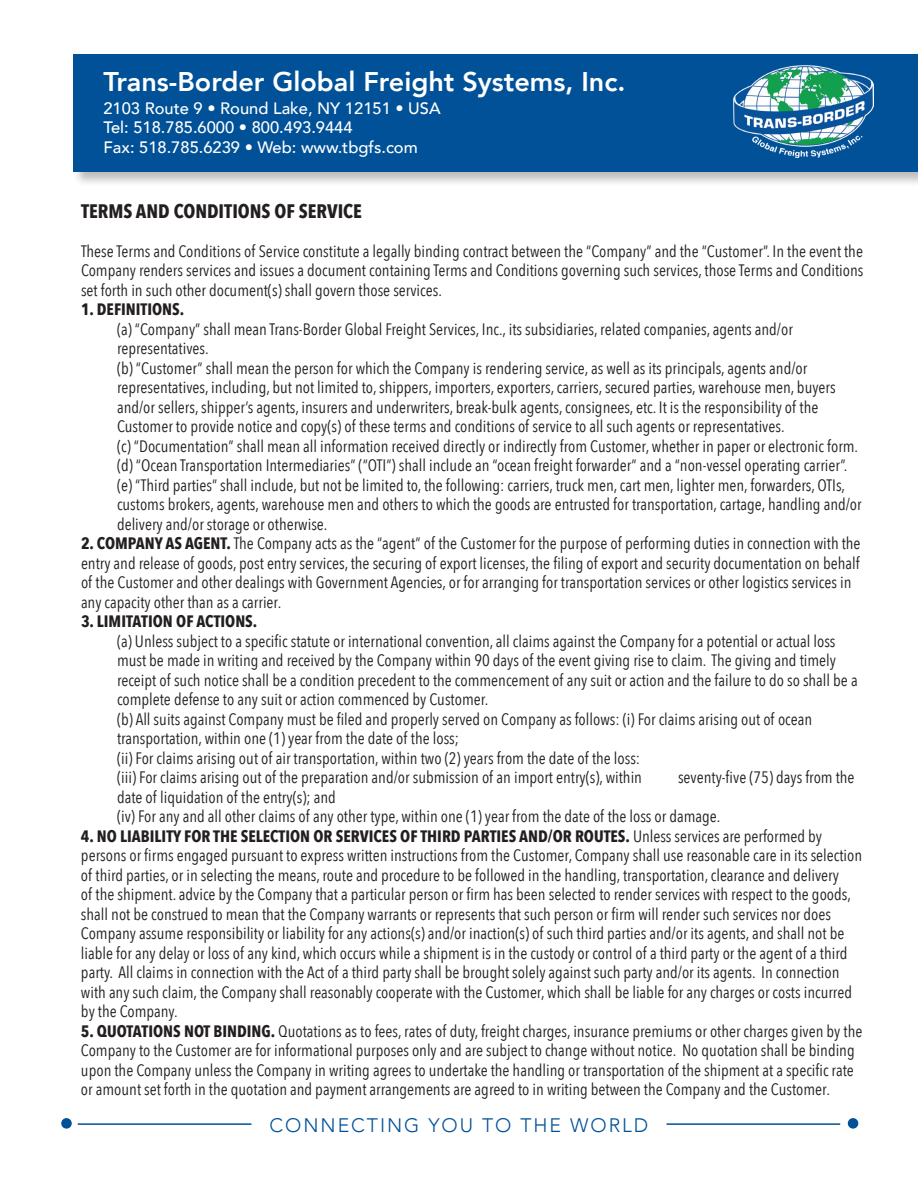
<style>
.page{position:relative;width:918px;height:1188px;background:#fff}
.page>*{position:absolute;margin:0;border:0;box-sizing:border-box;transform-origin:0 0}
.t1{font:800 27px "Avenir";color:#fff}
.t2{font:700 19.5px "Avenir Next Condensed";color:#231f20}
.t3{font:300 19.5px "Avenir";letter-spacing:.1em;color:#015198}
.t4{font:16.5px/19.5px "Avenir Next Condensed";color:#231f20}
.t5{font:500 16.5px/19.5px "Avenir";color:#fff}
.t6{font:700 16.5px "Avenir Next Condensed";color:#231f20}
.s1{font-weight:700}
</style>
<div class="page">
<hr style="left:78px;top:1123px;width:173px;height:2px;background:#015198">
<hr style="left:667px;top:1123px;width:173px;height:2px;background:#015198">
<div style="left:61px;top:1118px;width:11px;height:11px;background:#015198;border-radius:50%"></div>
<div style="left:848px;top:1118px;width:10px;height:11px;background:#015198;border-radius:50%"></div>
<div style="left:72px;top:53px;width:846px;height:134px;background:#231f20;opacity:.3"></div>
<div style="left:74px;top:54px;width:844px;height:118px;background:#015198"></div>
<img style="left:733px;top:65px;width:140px;height:93px">
<h1 class="t1" style="left:103px;top:61px;width:524px">Trans-Border Global Freight Systems, Inc.</h1>
<p class="t5" style="left:103px;top:97px;width:339px">2103 Route 9 • Round Lake, NY 12151 • USA<br>Tel: 518.785.6000 • 800.493.9444<br>Fax: 518.785.6239 • Web: www.tbgfs.com</p>
<p class="t2" style="left:81px;top:199px;width:283px">TERMS AND CONDITIONS OF SERVICE</p>
<p class="t4" style="left:81px;top:240px;width:784px;text-align:justify">These Terms and Conditions of Service constitute a legally binding contract between the “Company” and the “Customer”. In the event the Company renders services and issues a document containing Terms and Conditions governing such services, those Terms and Conditions set forth in such other document(s) shall govern those services.</p>
<p class="t6" style="left:81px;top:299px;width:105px">1. DEFINITIONS.</p>
<p class="t4" style="left:117px;top:318px;width:746px">(a) “Company” shall mean Trans-Border Global Freight Services, Inc., its subsidiaries, related companies, agents and/or representatives.<br>(b) “Customer” shall mean the person for which the Company is rendering service, as well as its principals, agents and/or representatives, including, but not limited to, shippers, importers, exporters, carriers, secured parties, warehouse men, buyers and/or sellers, shipper’s agents, insurers and underwriters, break-bulk agents, consignees, etc. It is the responsibility of the Customer to provide notice and copy(s) of these terms and conditions of service to all such agents or representatives.<br>(c) “Documentation” shall mean all information received directly or indirectly from Customer, whether in paper or electronic form. (d) “Ocean Transportation Intermediaries” (“OTI”) shall include an “ocean freight forwarder” and a “non-vessel operating carrier”. (e) “Third parties” shall include, but not be limited to, the following: carriers, truck men, cart men, lighter men, forwarders, OTIs, customs brokers, agents, warehouse men and others to which the goods are entrusted for transportation, cartage, handling and/or delivery and/or storage or otherwise.</p>
<p class="t4" style="left:81px;top:533px;width:781px"><span class="s1">2. COMPANY AS AGENT.</span> The Company acts as the “agent” of the Customer for the purpose of performing duties in connection with the entry and release of goods, post entry services, the securing of export licenses, the filing of export and security documentation on behalf of the Customer and other dealings with Government Agencies, or for arranging for transportation services or other logistics services in any capacity other than as a carrier.</p>
<p class="t6" style="left:81px;top:611px;width:178px">3. LIMITATION OF ACTIONS.</p>
<p class="t4" style="left:117px;top:630px;width:742px">(a) Unless subject to a specific statute or international convention, all claims against the Company for a potential or actual loss must be made in writing and received by the Company within 90 days of the event giving rise to claim. The giving and timely receipt of such notice shall be a condition precedent to the commencement of any suit or action and the failure to do so shall be a complete defense to any suit or action commenced by Customer.<br>(b) All suits against Company must be filed and properly served on Company as follows: (i) For claims arising out of ocean transportation, within one (1) year from the date of the loss;<br>(ii) For claims arising out of air transportation, within two (2) years from the date of the loss:<br>(iii) For claims arising out of the preparation and/or submission of an import entry(s), within</p>
<p class="t4" style="left:678px;top:767px;width:178px">seventy-five (75) days from the</p>
<p class="t4" style="left:117px;top:786px;width:605px">date of liquidation of the entry(s); and<br>(iv) For any and all other claims of any other type, within one (1) year from the date of the loss or damage.</p>
<p class="t4" style="left:81px;top:825px;width:783px"><span class="s1">4. NO LIABILITY FOR THE SELECTION OR SERVICES OF THIRD PARTIES AND/OR ROUTES.</span> Unless services are performed by persons or firms engaged pursuant to express written instructions from the Customer, Company shall use reasonable care in its selection of third parties, or in selecting the means, route and procedure to be followed in the handling, transportation, clearance and delivery<br>of the shipment. advice by the Company that a particular person or firm has been selected to render services with respect to the goods, shall not be construed to mean that the Company warrants or represents that such person or firm will render such services nor does Company assume responsibility or liability for any actions(s) and/or inaction(s) of such third parties and/or its agents, and shall not be liable for any delay or loss of any kind, which occurs while a shipment is in the custody or control of a third party or the agent of a third party. All claims in connection with the Act of a third party shall be brought solely against such party and/or its agents. In connection with any such claim, the Company shall reasonably cooperate with the Customer, which shall be liable for any charges or costs incurred by the Company.</p>
<p class="t4" style="left:81px;top:1020px;width:783px"><span class="s1">5. QUOTATIONS NOT BINDING.</span> Quotations as to fees, rates of duty, freight charges, insurance premiums or other charges given by the Company to the Customer are for informational purposes only and are subject to change without notice. No quotation shall be binding upon the Company unless the Company in writing agrees to undertake the handling or transportation of the shipment at a specific rate or amount set forth in the quotation and payment arrangements are agreed to in writing between the Company and the Customer.</p>
<p class="t3" style="left:270px;top:1114px;width:380px">CONNECTING YOU TO THE WORLD</p>
</div>
